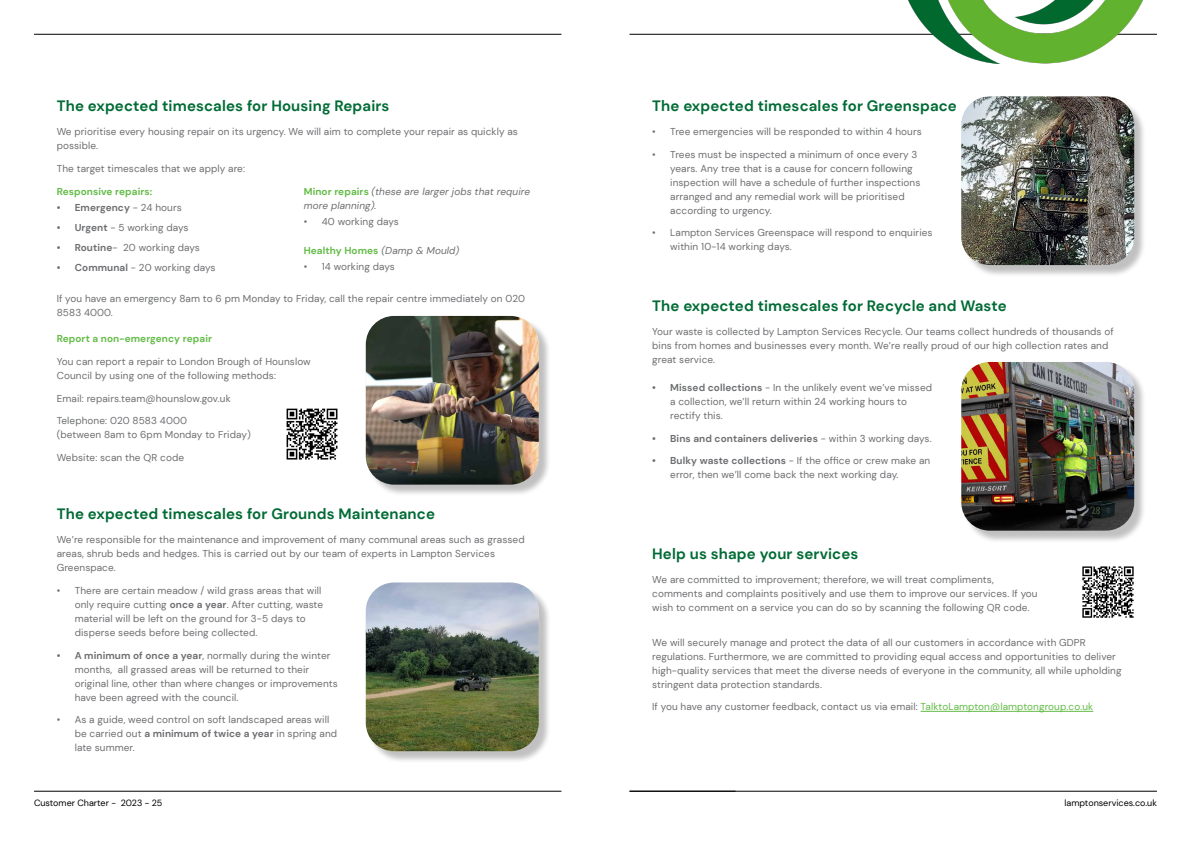
<style>
.page{position:relative;width:1191px;height:842px;background:#fff}
.page>*{position:absolute;margin:0;border:0;box-sizing:border-box;transform-origin:0 0}
.t1{font:700 15px "DM Sans";letter-spacing:.01em;color:#006b35}
.t2{font:10px/14px "DM Sans";letter-spacing:.01em;color:#6d6e71}
.t3{font:700 10px "DM Sans";letter-spacing:.01em;color:#62bb46}
.t4{font:700 10px "DM Sans";letter-spacing:.01em;color:#6d6e71}
.t5{font:italic 10px/14px "DM Sans";letter-spacing:.01em;color:#6d6e71}
.t6{font:9px "DM Sans";color:#000}
.s1{font-weight:400}
.s2{font-weight:700}
.s3{font-weight:700;font-style:normal;color:#62bb46}
.s4{font-weight:400;font-style:italic;color:#6d6e71}
.s5{color:#62bb46}
</style>
<div class="page">
<hr style="left:34px;top:34px;width:527px;height:1px;background:#000">
<hr style="left:34px;top:791px;width:527px;height:1px;background:#000">
<hr style="left:629px;top:34px;width:528px;height:1px;background:#000">
<hr style="left:629px;top:791px;width:528px;height:1px;background:#000">
<img style="left:897px;top:0;width:260px;height:64px">
<hr style="left:920px;top:711px;width:173px;height:1px;background:#62bb46">
<img style="left:286px;top:408px;width:52px;height:52px">
<img style="left:1082px;top:566px;width:52px;height:52px">
<div style="left:367px;top:584px;width:184px;height:180px;background:#000;opacity:.25"></div>
<img style="left:366px;top:582px;width:173px;height:169px">
<div style="left:367px;top:317px;width:184px;height:180px;background:#000;opacity:.25"></div>
<img style="left:366px;top:316px;width:173px;height:169px">
<div style="left:962px;top:363px;width:184px;height:180px;background:#000;opacity:.25"></div>
<img style="left:961px;top:362px;width:173px;height:169px">
<div style="left:962px;top:98px;width:184px;height:180px;background:#000;opacity:.25"></div>
<img style="left:961px;top:96px;width:173px;height:169px">
<h1 class="t1" style="left:57px;top:97px;width:334px">The expected timescales for Housing Repairs</h1>
<p class="t2" style="left:57px;top:125px;width:463px">We prioritise every housing repair on its urgency. We will aim to complete your repair as quickly as possible.</p>
<p class="t2" style="left:57px;top:161px;width:190px">The target timescales that we apply are:</p>
<p class="t3" style="left:57px;top:185px;width:97px">Responsive repairs:</p>
<p class="t4" style="left:57px;top:202px;width:127px">• Emergency <span class="s1">- 24 hours</span></p>
<p class="t2" style="left:57px;top:221px;width:133px"><span class="s2">• Urgent</span> - 5 working days</p>
<p class="t2" style="left:57px;top:240px;width:145px"><span class="s2">• Routine</span>- 20 working days</p>
<p class="t2" style="left:57px;top:260px;width:160px"><span class="s2">• Communal</span> - 20 working days</p>
<p class="t5" style="left:304px;top:184px;width:228px"><span class="s3">Minor repairs</span> (these are larger jobs that require more planning).</p>
<p class="t2" style="left:304px;top:215px;width:97px">• 40 working days</p>
<p class="t3" style="left:304px;top:244px;width:157px">Healthy Homes <span class="s4">(Damp &amp; Mould)</span></p>
<p class="t2" style="left:304px;top:260px;width:93px">• 14 working days</p>
<p class="t2" style="left:57px;top:291px;width:470px">If you have an emergency 8am to 6 pm Monday to Friday, call the repair centre immediately on 020<br>8583 4000.</p>
<p class="t3" style="left:57px;top:333px;width:157px">Report a non-emergency repair</p>
<p class="t2" style="left:57px;top:354px;width:255px">You can report a repair to London Brough of Hounslow<br>Council by using one of the following methods:</p>
<p class="t2" style="left:57px;top:391px;width:176px">Email: repairs.team@hounslow.gov.uk</p>
<p class="t2" style="left:57px;top:413px;width:196px">Telephone: 020 8583 4000<br>(between 8am to 6pm Monday to Friday)</p>
<p class="t2" style="left:57px;top:450px;width:129px">Website: scan the QR code</p>
<h1 class="t1" style="left:57px;top:504px;width:380px">The expected timescales for Grounds Maintenance</h1>
<p class="t2" style="left:57px;top:532px;width:469px">We’re responsible for the maintenance and improvement of many communal areas such as grassed areas, shrub beds and hedges. This is carried out by our team of experts in Lampton Services<br>Greenspace.</p>
<p class="t2" style="left:75px;top:584px;width:250px;text-indent:-18px">• There are certain meadow / wild grass areas that will only require cutting <span class="s2">once a year</span>. After cutting, waste material will be left on the ground for 3-5 days to disperse seeds before being collected.</p>
<p class="t2" style="left:75px;top:648px;width:265px;text-indent:-18px"><span class="s2">• A minimum of once a year</span>, normally during the winter months, all grassed areas will be returned to their original line, other than where changes or improvements have been agreed with the council.</p>
<p class="t2" style="left:75px;top:713px;width:264px;text-indent:-18px">• As a guide, weed control on soft landscaped areas will be carried out <span class="s2">a minimum of twice a year</span> in spring and late summer.</p>
<h1 class="t1" style="left:652px;top:97px;width:306px">The expected timescales for Greenspace</h1>
<p class="t2" style="left:652px;top:125px;width:271px">• Tree emergencies will be responded to within 4 hours</p>
<p class="t2" style="left:670px;top:147px;width:252px;text-indent:-18px">• Trees must be inspected a minimum of once every 3 years. Any tree that is a cause for concern following inspection will have a schedule of further inspections arranged and any remedial work will be prioritised according to urgency.</p>
<p class="t2" style="left:670px;top:226px;width:264px;text-indent:-18px">• Lampton Services Greenspace will respond to enquiries within 10-14 working days.</p>
<h1 class="t1" style="left:652px;top:296px;width:356px">The expected timescales for Recycle and Waste</h1>
<p class="t2" style="left:652px;top:324px;width:463px">Your waste is collected by Lampton Services Recycle. Our teams collect hundreds of thousands of bins from homes and businesses every month. We’re really proud of our high collection rates and great service.</p>
<p class="t2" style="left:670px;top:381px;width:263px;text-indent:-18px"><span class="s2">• Missed collections</span> - In the unlikely event we’ve missed a collection, we’ll return within 24 working hours to rectify this.</p>
<p class="t4" style="left:652px;top:432px;width:281px">• Bins and containers deliveries <span class="s1">- within 3 working days.</span></p>
<p class="t2" style="left:670px;top:454px;width:261px;text-indent:-18px"><span class="s2">• Bulky waste collections</span> - If the office or crew make an error, then we’ll come back the next working day.</p>
<h1 class="t1" style="left:652px;top:545px;width:208px">Help us shape your services</h1>
<p class="t2" style="left:652px;top:573px;width:387px">We are committed to improvement; therefore, we will treat compliments, comments and complaints positively and use them to improve our services. If you wish to comment on a service you can do so by scanning the following QR code.</p>
<p class="t2" style="left:652px;top:635px;width:471px">We will securely manage and protect the data of all our customers in accordance with GDPR regulations. Furthermore, we are committed to providing equal access and opportunities to deliver high-quality services that meet the diverse needs of everyone in the community, all while upholding stringent data protection standards.</p>
<p class="t2" style="left:652px;top:700px;width:442px">If you have any customer feedback, contact us via email: <span class="s5">TalktoLampton@lamptongroup.co.uk</span></p>
<p class="t6" style="left:34px;top:797px;width:130px">Customer Charter - 2023 - 25</p>
<p class="t6" style="left:1064px;top:797px;width:94px">lamptonservices.co.uk</p>
</div>
